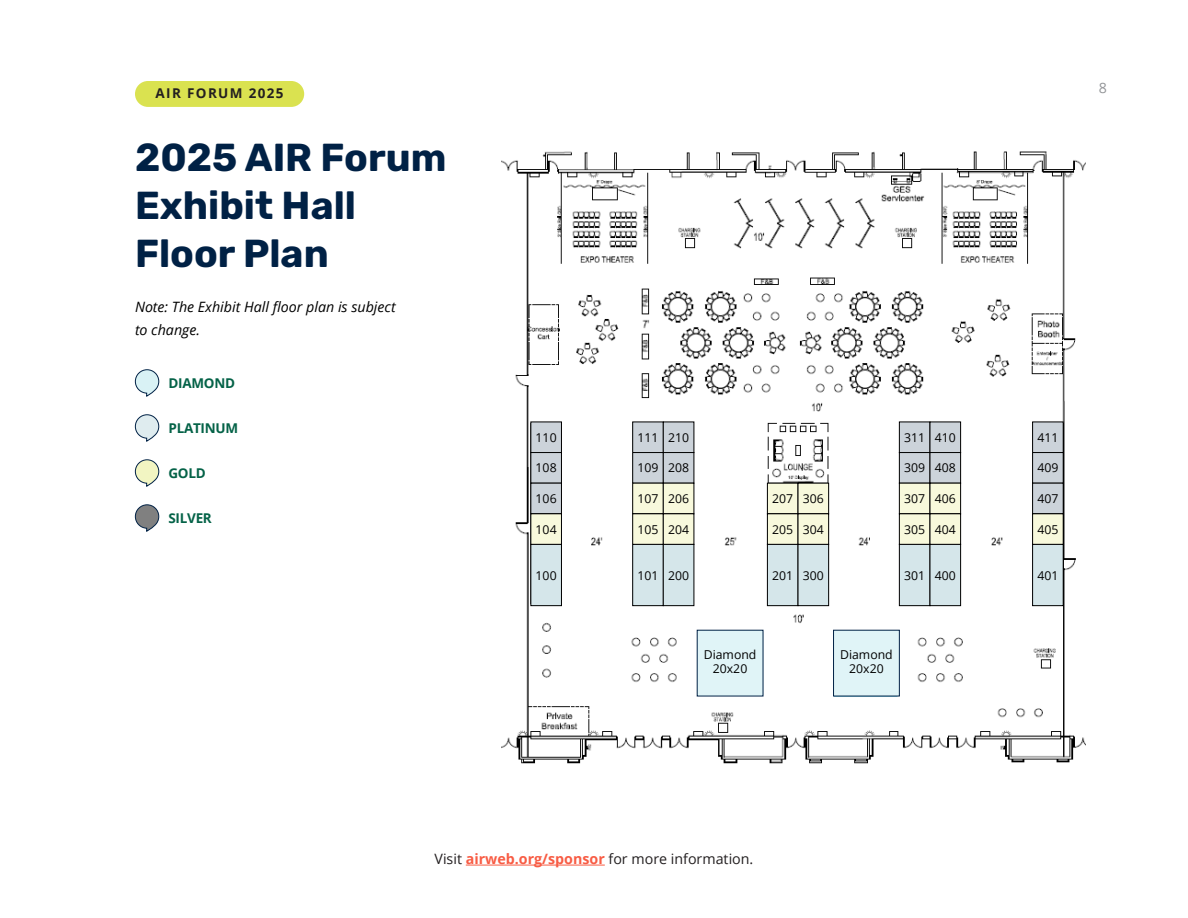
<style>
.page{position:relative;width:1188px;height:918px;background:#fff}
.page>*{position:absolute;margin:0;border:0;box-sizing:border-box;transform-origin:0 0}
.Headline{font:700 39px/48px "Rubik";color:#002145}
.Body{font:italic 14.25px/22.5px "Open Sans";color:#000}
.t1{font:14.25px "Open Sans";color:#231f20}
.t2{font:14.25px "Open Sans";color:#939598}
.t3{font:700 13.5px "Open Sans";letter-spacing:-.02em;color:#046247}
.t4{font:700 13.5px "Open Sans";letter-spacing:.1em;color:#231f20}
.t5{font:12.3px/14px "Open Sans";color:#000;text-align:center}
.s1{font-weight:700;color:#f85c44}
</style>
<div class="page">
<hr style="left:466px;top:865px;width:139px;height:1px;background:#f85c44">
<div style="left:135px;top:81px;width:169px;height:26px;background:#dae250;border-radius:13px"></div>
<img style="left:501px;top:151px;width:585px;height:613px">
<div style="left:697px;top:630px;width:66px;height:66px;background:#e0f4f7"></div>
<div style="left:531px;top:422px;width:30px;height:31px;background:#ccd3da"></div>
<div style="left:530px;top:422px;width:32px;height:31px;border:1px solid #000"></div>
<div style="left:633px;top:422px;width:30px;height:31px;background:#ccd3da"></div>
<div style="left:632px;top:422px;width:32px;height:31px;border:1px solid #000"></div>
<div style="left:663px;top:422px;width:31px;height:31px;background:#ccd3da"></div>
<div style="left:663px;top:422px;width:31px;height:31px;border:1px solid #000"></div>
<div style="left:633px;top:453px;width:30px;height:30px;background:#ccd3da"></div>
<div style="left:632px;top:452px;width:32px;height:32px;border:1px solid #000"></div>
<div style="left:663px;top:453px;width:31px;height:30px;background:#ccd3da"></div>
<div style="left:663px;top:452px;width:31px;height:32px;border:1px solid #000"></div>
<div style="left:531px;top:453px;width:30px;height:30px;background:#ccd3da"></div>
<div style="left:530px;top:452px;width:32px;height:32px;border:1px solid #000"></div>
<div style="left:531px;top:483px;width:30px;height:31px;background:#ccd3da"></div>
<div style="left:530px;top:483px;width:32px;height:31px;border:1px solid #000"></div>
<div style="left:531px;top:514px;width:30px;height:30px;background:#f8f9dc"></div>
<div style="left:530px;top:513px;width:32px;height:32px;border:1px solid #000"></div>
<div style="left:633px;top:483px;width:30px;height:31px;background:#f8f9dc"></div>
<div style="left:632px;top:483px;width:32px;height:31px;border:1px solid #000"></div>
<div style="left:663px;top:483px;width:31px;height:31px;background:#f8f9dc"></div>
<div style="left:663px;top:483px;width:31px;height:31px;border:1px solid #000"></div>
<div style="left:633px;top:514px;width:30px;height:30px;background:#f8f9dc"></div>
<div style="left:632px;top:513px;width:32px;height:32px;border:1px solid #000"></div>
<div style="left:663px;top:514px;width:31px;height:30px;background:#f8f9dc"></div>
<div style="left:663px;top:513px;width:31px;height:32px;border:1px solid #000"></div>
<div style="left:531px;top:544px;width:30px;height:62px;background:#d5e6ea"></div>
<div style="left:530px;top:544px;width:32px;height:62px;border:1px solid #000"></div>
<div style="left:633px;top:544px;width:30px;height:62px;background:#d5e6ea"></div>
<div style="left:632px;top:544px;width:32px;height:62px;border:1px solid #000"></div>
<div style="left:663px;top:544px;width:31px;height:62px;background:#d5e6ea"></div>
<div style="left:663px;top:544px;width:31px;height:62px;border:1px solid #000"></div>
<div style="left:767px;top:483px;width:31px;height:31px;background:#f8f9dc"></div>
<div style="left:767px;top:483px;width:31px;height:31px;border:1px solid #000"></div>
<div style="left:798px;top:483px;width:31px;height:31px;background:#f8f9dc"></div>
<div style="left:798px;top:483px;width:31px;height:31px;border:1px solid #000"></div>
<div style="left:767px;top:514px;width:31px;height:30px;background:#f8f9dc"></div>
<div style="left:767px;top:513px;width:31px;height:32px;border:1px solid #000"></div>
<div style="left:798px;top:514px;width:31px;height:30px;background:#f8f9dc"></div>
<div style="left:798px;top:513px;width:31px;height:32px;border:1px solid #000"></div>
<div style="left:767px;top:544px;width:31px;height:62px;background:#d5e6ea"></div>
<div style="left:767px;top:544px;width:31px;height:62px;border:1px solid #000"></div>
<div style="left:798px;top:544px;width:31px;height:62px;background:#d5e6ea"></div>
<div style="left:798px;top:544px;width:31px;height:62px;border:1px solid #000"></div>
<div style="left:899px;top:422px;width:31px;height:31px;background:#ccd3da"></div>
<div style="left:899px;top:422px;width:31px;height:31px;border:1px solid #000"></div>
<div style="left:930px;top:422px;width:31px;height:31px;background:#ccd3da"></div>
<div style="left:930px;top:422px;width:31px;height:31px;border:1px solid #000"></div>
<div style="left:899px;top:453px;width:31px;height:30px;background:#ccd3da"></div>
<div style="left:899px;top:452px;width:31px;height:32px;border:1px solid #000"></div>
<div style="left:930px;top:453px;width:31px;height:30px;background:#ccd3da"></div>
<div style="left:930px;top:452px;width:31px;height:32px;border:1px solid #000"></div>
<div style="left:899px;top:483px;width:31px;height:31px;background:#f8f9dc"></div>
<div style="left:899px;top:483px;width:31px;height:31px;border:1px solid #000"></div>
<div style="left:930px;top:483px;width:31px;height:31px;background:#f8f9dc"></div>
<div style="left:930px;top:483px;width:31px;height:31px;border:1px solid #000"></div>
<div style="left:899px;top:514px;width:31px;height:30px;background:#f8f9dc"></div>
<div style="left:899px;top:513px;width:31px;height:32px;border:1px solid #000"></div>
<div style="left:930px;top:514px;width:31px;height:30px;background:#f8f9dc"></div>
<div style="left:930px;top:513px;width:31px;height:32px;border:1px solid #000"></div>
<div style="left:899px;top:544px;width:31px;height:62px;background:#d5e6ea"></div>
<div style="left:899px;top:544px;width:31px;height:62px;border:1px solid #000"></div>
<div style="left:930px;top:544px;width:31px;height:62px;background:#d5e6ea"></div>
<div style="left:930px;top:544px;width:31px;height:62px;border:1px solid #000"></div>
<div style="left:1033px;top:422px;width:30px;height:31px;background:#ccd3da"></div>
<div style="left:1032px;top:422px;width:32px;height:31px;border:1px solid #000"></div>
<div style="left:1033px;top:453px;width:30px;height:30px;background:#ccd3da"></div>
<div style="left:1032px;top:452px;width:32px;height:32px;border:1px solid #000"></div>
<div style="left:1033px;top:483px;width:30px;height:31px;background:#ccd3da"></div>
<div style="left:1032px;top:483px;width:32px;height:31px;border:1px solid #000"></div>
<div style="left:1033px;top:514px;width:30px;height:30px;background:#f8f9dc"></div>
<div style="left:1032px;top:513px;width:32px;height:32px;border:1px solid #000"></div>
<div style="left:1033px;top:544px;width:30px;height:62px;background:#d5e6ea"></div>
<div style="left:1032px;top:544px;width:32px;height:62px;border:1px solid #000"></div>
<div style="left:834px;top:630px;width:65px;height:66px;background:#e0f4f7"></div>
<div style="left:833px;top:630px;width:67px;height:66px;border:1px solid #002145"></div>
<svg style="left:135px;top:369px;width:25px;height:163px"></svg>
<p class="t4" style="left:156px;top:84px;width:130px">AIR FORUM 2025</p>
<p class="Headline" style="left:135px;top:135px;width:313px">2025 AIR Forum<br>Exhibit Hall</p>
<p class="Headline" style="left:135px;top:231px;width:195px">Floor Plan</p>
<p class="Body" style="left:135px;top:296px;width:262px">Note: The Exhibit Hall floor plan is subject to change.</p>
<p class="t3" style="left:168px;top:374px;width:68px">DIAMOND</p>
<p class="t3" style="left:168px;top:419px;width:71px">PLATINUM</p>
<p class="t3" style="left:168px;top:464px;width:39px">GOLD</p>
<p class="t3" style="left:168px;top:509px;width:45px">SILVER</p>
<p class="t5" style="left:536px;top:430px;width:23px">110</p>
<p class="t5" style="left:536px;top:461px;width:23px">108</p>
<p class="t5" style="left:536px;top:491px;width:23px">106</p>
<p class="t5" style="left:536px;top:522px;width:23px">104</p>
<p class="t5" style="left:536px;top:568px;width:23px">100</p>
<p class="t5" style="left:637px;top:430px;width:23px">111</p>
<p class="t5" style="left:637px;top:461px;width:23px">109</p>
<p class="t5" style="left:637px;top:491px;width:23px">107</p>
<p class="t5" style="left:637px;top:522px;width:23px">105</p>
<p class="t5" style="left:637px;top:568px;width:23px">101</p>
<p class="t5" style="left:668px;top:430px;width:23px">210</p>
<p class="t5" style="left:668px;top:461px;width:23px">208</p>
<p class="t5" style="left:668px;top:491px;width:23px">206</p>
<p class="t5" style="left:668px;top:522px;width:23px">204</p>
<p class="t5" style="left:668px;top:568px;width:23px">200</p>
<p class="t5" style="left:772px;top:491px;width:23px">207</p>
<p class="t5" style="left:772px;top:522px;width:23px">205</p>
<p class="t5" style="left:772px;top:568px;width:23px">201</p>
<p class="t5" style="left:803px;top:491px;width:23px">306</p>
<p class="t5" style="left:803px;top:522px;width:23px">304</p>
<p class="t5" style="left:803px;top:568px;width:23px">300</p>
<p class="t5" style="left:904px;top:430px;width:23px">311</p>
<p class="t5" style="left:904px;top:461px;width:23px">309</p>
<p class="t5" style="left:904px;top:491px;width:23px">307</p>
<p class="t5" style="left:904px;top:522px;width:23px">305</p>
<p class="t5" style="left:904px;top:568px;width:23px">301</p>
<p class="t5" style="left:935px;top:430px;width:23px">410</p>
<p class="t5" style="left:935px;top:461px;width:23px">408</p>
<p class="t5" style="left:935px;top:491px;width:23px">406</p>
<p class="t5" style="left:935px;top:522px;width:23px">404</p>
<p class="t5" style="left:935px;top:568px;width:23px">400</p>
<p class="t5" style="left:704px;top:647px;width:54px">Diamond<br>20x20</p>
<p class="t5" style="left:840px;top:647px;width:54px">Diamond<br>20x20</p>
<p class="t1" style="left:435px;top:849px;width:320px">Visit <span class="s1">airweb.org/sponsor</span> for more information.</p>
<p class="t2" style="left:1099px;top:78px;width:10px">8</p>
<p class="t5" style="left:1037px;top:430px;width:23px">411</p>
<p class="t5" style="left:1037px;top:461px;width:23px">409</p>
<p class="t5" style="left:1037px;top:491px;width:23px">407</p>
<p class="t5" style="left:1037px;top:522px;width:23px">405</p>
<p class="t5" style="left:1037px;top:568px;width:23px">401</p>
</div>
